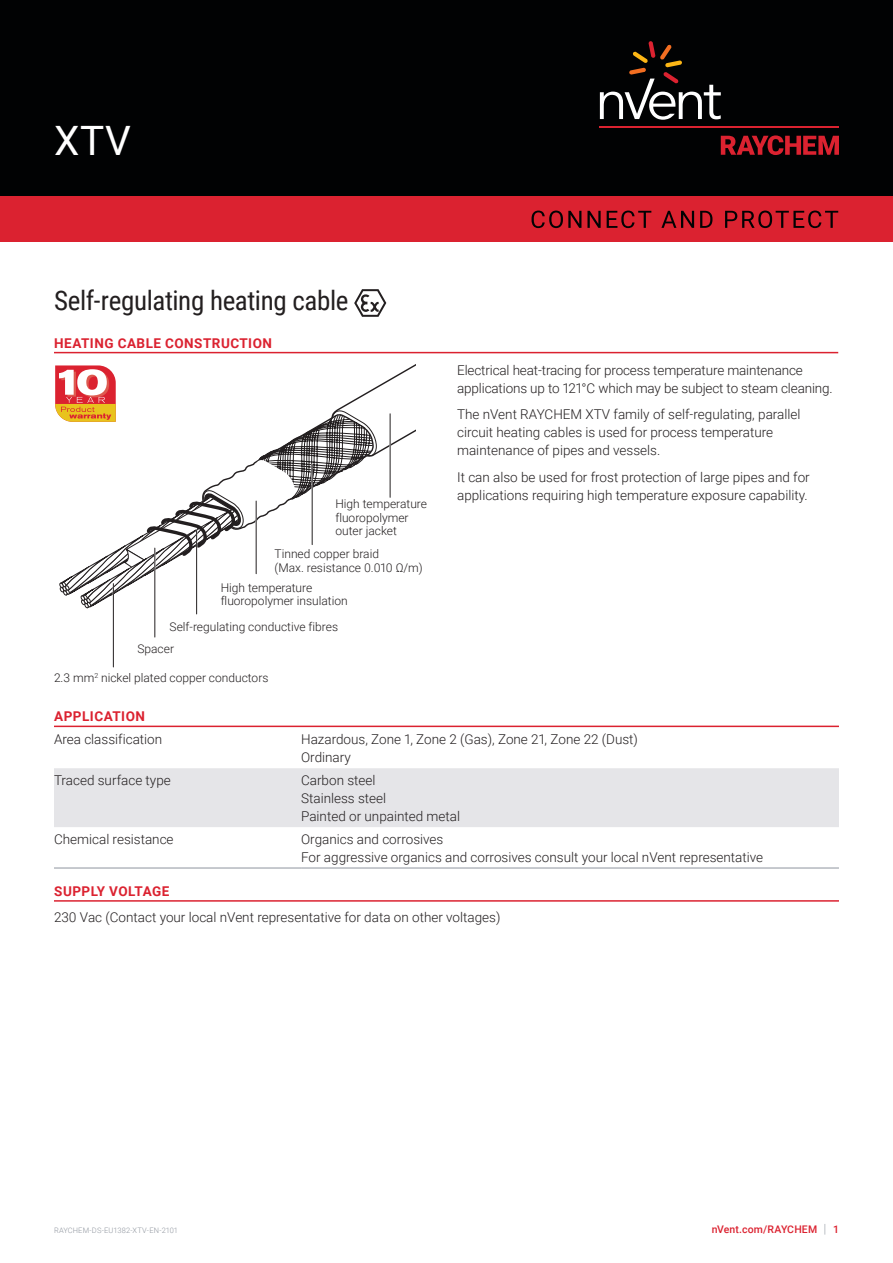
<style>
.page{position:relative;width:893px;height:1263px;background:#fff}
.page>*{position:absolute;margin:0;border:0;box-sizing:border-box;transform-origin:0 0}
.Title_Product_Name{font:40.5px "Roboto";color:#fff}
.Product_Description{font:27px "Roboto Condensed";letter-spacing:-.015em;color:#231f20}
.Bodytext_1{font:300 13.5px/18px "Roboto";color:#231f20}
.Subhead{font:700 13.5px "Roboto";letter-spacing:.035em;color:#db2230}
.Caption_text{font:300 12px/13.5px "Roboto";color:#231f20}
.t1{font:500 10.5px "Roboto";letter-spacing:.015em;color:#db2230}
.t2{font:300 7.5px "Roboto";letter-spacing:.02em;color:#8f959e}
.s1{font-weight:300;font-size:12.6px;color:#8f959e}
</style>
<div class="page">
<div style="left:0;top:0;width:893px;height:196px;background:#010203"></div>
<div style="left:0;top:196px;width:893px;height:45px;background:#db2230"></div>
<svg style="left:532px;top:211px;width:306px;height:17px"></svg>
<svg style="left:721px;top:135px;width:118px;height:20px"></svg>
<hr style="left:600px;top:127px;width:239px;height:1px;background:#db2230">
<svg style="left:600px;top:41px;width:121px;height:79px"></svg>
<hr style="left:54px;top:352px;width:784px;height:1px;background:#db2230">
<svg style="left:354px;top:289px;width:32px;height:28px"></svg>
<hr style="left:113px;top:584px;width:1px;height:83px;background:#231f20">
<hr style="left:196px;top:530px;width:1px;height:84px;background:#231f20">
<hr style="left:154px;top:548px;width:1px;height:89px;background:#231f20">
<hr style="left:54px;top:726px;width:785px;height:1px;background:#db2230">
<hr style="left:54px;top:900px;width:785px;height:2px;background:#db2230">
<div style="left:54px;top:768px;width:785px;height:59px;background:#e5e5e8"></div>
<hr style="left:54px;top:868px;width:247px;height:1px;background:#8f959e">
<hr style="left:301px;top:868px;width:538px;height:1px;background:#8f959e">
<svg style="left:55px;top:364px;width:360px;height:245px"></svg>
<p class="Title_Product_Name" style="left:54px;top:112px;width:78px">XTV</p>
<p class="Product_Description" style="left:54px;top:281px;width:296px">Self-regulating heating cable</p>
<p class="Subhead" style="left:54px;top:333px;width:219px">HEATING CABLE CONSTRUCTION</p>
<p class="Bodytext_1" style="left:457px;top:360px;width:377px">Electrical heat-tracing for process temperature maintenance applications up to 121°C which may be subject to steam cleaning.</p>
<p class="Bodytext_1" style="left:457px;top:405px;width:345px">The nVent RAYCHEM XTV family of self-regulating, parallel circuit heating cables is used for process temperature maintenance of pipes and vessels.</p>
<p class="Bodytext_1" style="left:457px;top:467px;width:354px">It can also be used for frost protection of large pipes and for applications requiring high temperature exposure capability.</p>
<p class="Caption_text" style="left:335px;top:497px;width:93px">High temperature fluoropolymer outer jacket</p>
<p class="Caption_text" style="left:275px;top:546px;width:150px">Tinned copper braid<br>(Max. resistance 0.010 Ω/m)</p>
<p class="Caption_text" style="left:221px;top:580px;width:129px">High temperature fluoropolymer insulation</p>
<p class="Caption_text" style="left:170px;top:619px;width:170px">Self-regulating conductive fibres</p>
<p class="Caption_text" style="left:137px;top:641px;width:38px">Spacer</p>
<p class="Caption_text" style="left:54px;top:671px;width:216px">2.3 mm<sup>2</sup> nickel plated copper conductors</p>
<p class="Subhead" style="left:54px;top:707px;width:92px">APPLICATION</p>
<p class="Bodytext_1" style="left:54px;top:729px;width:110px">Area classification</p>
<p class="Bodytext_1" style="left:301px;top:729px;width:338px">Hazardous, Zone 1, Zone 2 (Gas), Zone 21, Zone 22 (Dust)</p>
<p class="Bodytext_1" style="left:301px;top:747px;width:51px">Ordinary</p>
<p class="Bodytext_1" style="left:54px;top:770px;width:118px">Traced surface type</p>
<p class="Bodytext_1" style="left:301px;top:770px;width:76px">Carbon steel</p>
<p class="Bodytext_1" style="left:301px;top:788px;width:87px">Stainless steel</p>
<p class="Bodytext_1" style="left:301px;top:806px;width:160px">Painted or unpainted metal</p>
<p class="Bodytext_1" style="left:54px;top:829px;width:121px">Chemical resistance</p>
<p class="Bodytext_1" style="left:301px;top:829px;width:144px">Organics and corrosives</p>
<p class="Bodytext_1" style="left:301px;top:847px;width:464px">For aggressive organics and corrosives consult your local nVent representative</p>
<p class="Subhead" style="left:54px;top:882px;width:117px">SUPPLY VOLTAGE</p>
<p class="Bodytext_1" style="left:54px;top:908px;width:448px">230 Vac (Contact your local nVent representative for data on other voltages)</p>
<p class="t2" style="left:54px;top:1225px;width:126px">RAYCHEM-DS-EU1382-XTV-EN-2101</p>
<p class="t1" style="left:712px;top:1222px;width:129px">nVent.com/RAYCHEM <span class="s1">|</span> 1</p>
</div>
